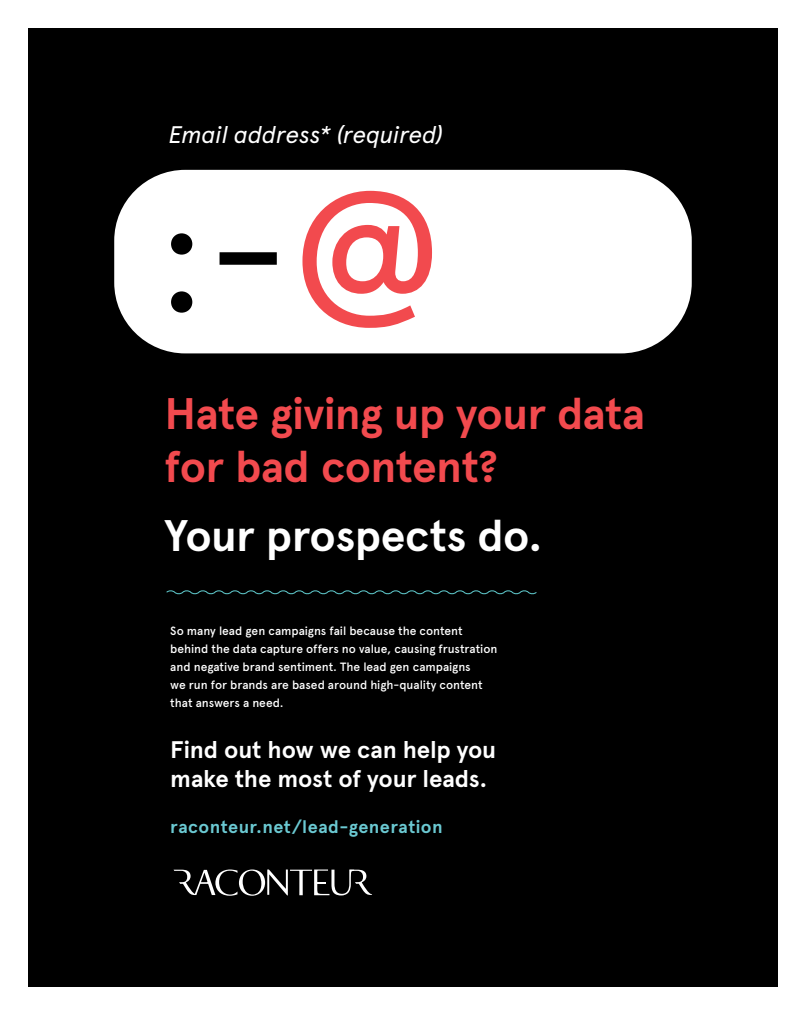
<style>
.page{position:relative;width:806px;height:1015px;background:#fff}
.page>*{position:absolute;margin:0;border:0;box-sizing:border-box;transform-origin:0 0}
.t1{font:700 44.1px/52.6px "Apercu Pro";letter-spacing:-.015em;color:#f24a4e}
.t2{font:700 44.1px "Apercu Pro";letter-spacing:-.015em;color:#fff}
.t3{font:700 24px/29px "Apercu Pro";letter-spacing:-.005em;color:#fff}
.t4{font:italic 24px "Apercu Pro";letter-spacing:-.02em;color:#fff}
.t5{font:700 18px "Apercu Pro";letter-spacing:.025em;color:#6bc9d2}
.t6{font:500 12px/18px "Apercu Pro";color:#fff}
</style>
<div class="page">
<hr style="left:28px;top:986px;width:749px;height:1px;background:#000">
<div style="left:28px;top:28px;width:749px;height:958px;background:#000"></div>
<div style="left:114px;top:170px;width:577px;height:183px;background:#fff;border-radius:71px"></div>
<svg style="left:302px;top:191px;width:130px;height:137px"></svg>
<svg style="left:171px;top:233px;width:105px;height:80px"></svg>
<svg style="left:166px;top:590px;width:371px;height:5px"></svg>
<svg style="left:173px;top:869px;width:199px;height:27px"></svg>
<h2 class="t4" style="left:169px;top:116px;width:276px">Email address* (required)</h2>
<h1 class="t1" style="left:164px;top:384px;width:481px">Hate giving up your data for bad content?</h1>
<h1 class="t2" style="left:164px;top:502px;width:379px">Your prospects do.</h1>
<p class="t6" style="left:170px;top:620px;width:328px">So many lead gen campaigns fail because the content behind the data capture offers no value, causing frustration and negative brand sentiment. The lead gen campaigns<br>we run for brands are based around high-quality content that answers a need.</p>
<h2 class="t3" style="left:170px;top:733px;width:327px">Find out how we can help you make the most of your leads.</h2>
<h3 class="t5" style="left:170px;top:813px;width:274px">raconteur.net/lead-generation</h3>
</div>
